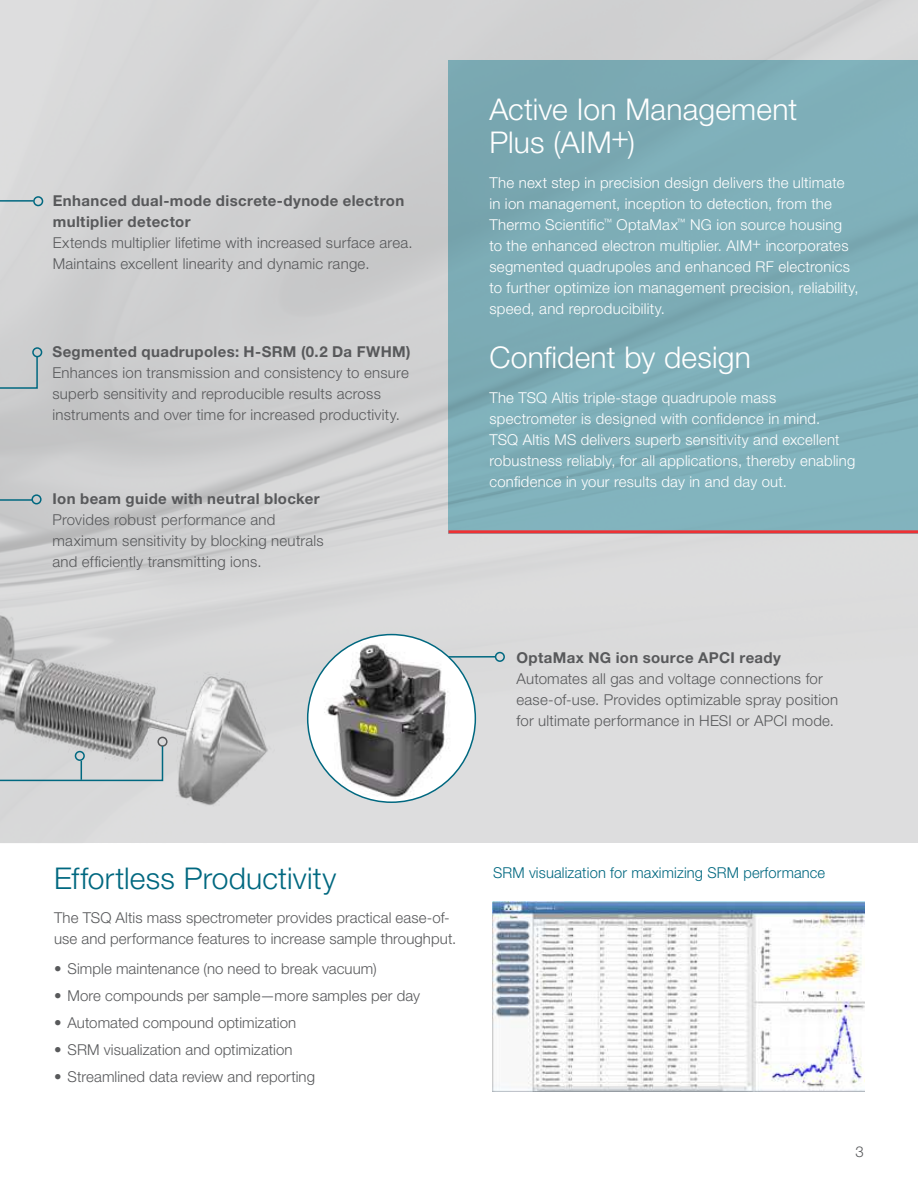
<style>
.page{position:relative;width:918px;height:1188px;background:#fff}
.page>*{position:absolute;margin:0;border:0;box-sizing:border-box;transform-origin:0 0}
.t1{font:300 30px/33px "Helvetica Neue LT Std";letter-spacing:.005em;color:#fff}
.t2{font:300 30px "Helvetica Neue LT Std";letter-spacing:.005em;color:#006880}
.t3{font:300 15px/21px "Helvetica Neue LT Std";letter-spacing:.015em;color:#58595b}
.t4{font:300 15px/21px "Helvetica Neue LT Std";letter-spacing:.015em;color:#fff}
.t5{font:700 15px/21px "Helvetica Neue LT Std";letter-spacing:.025em;color:#58595b}
.t6{font:300 15px "Helvetica Neue LT Std";letter-spacing:.01em;color:#006880}
</style>
<div class="page">
<div style="left:0;top:0;width:918px;height:843px;background:#dbdbdc"></div>
<div style="left:448px;top:60px;width:470px;height:473px;background:#7eaeb8"></div>
<hr style="left:448px;top:530px;width:470px;height:3px;background:#ee3134">
<img style="left:0;top:186px;width:453px;height:619px">
<div style="left:32px;top:347px;width:10px;height:10px;border:2px solid #006880;border-radius:50%"></div>
<svg style="left:0;top:355px;width:39px;height:35px"></svg>
<div style="left:33px;top:196px;width:10px;height:10px;border:2px solid #006880;border-radius:50%"></div>
<hr style="left:0;top:200px;width:34px;height:2px;background:#006880">
<svg style="left:0;top:498px;width:34px;height:126px"></svg>
<div style="left:31px;top:494px;width:11px;height:10px;border:2px solid #006880;border-radius:50%"></div>
<div style="left:495px;top:652px;width:10px;height:10px;border:2px solid #006880;border-radius:50%"></div>
<hr style="left:381px;top:656px;width:115px;height:2px;background:#006880">
<div style="left:308px;top:635px;width:167px;height:167px;background:#fff;border-radius:50%"></div>
<img style="left:316px;top:644px;width:156px;height:156px">
<div style="left:157px;top:737px;width:11px;height:10px;border:2px solid #58595b;border-radius:50%"></div>
<svg style="left:0;top:745px;width:164px;height:37px"></svg>
<img style="left:493px;top:901px;width:371px;height:190px">
<p class="t5" style="left:53px;top:190px;width:353px">Enhanced dual-mode discrete-dynode electron multiplier detector</p>
<p class="t3" style="left:53px;top:232px;width:361px">Extends multiplier lifetime with increased surface area.<br>Maintains excellent linearity and dynamic range.</p>
<p class="t5" style="left:53px;top:341px;width:360px">Segmented quadrupoles: H-SRM (0.2 Da FWHM)</p>
<p class="t3" style="left:53px;top:362px;width:358px">Enhances ion transmission and consistency to ensure superb sensitivity and reproducible results across instruments and over time for increased productivity.</p>
<p class="t5" style="left:53px;top:488px;width:269px">Ion beam guide with neutral blocker</p>
<p class="t3" style="left:53px;top:509px;width:273px">Provides robust performance and maximum sensitivity by blocking neutrals and efficiently transmitting ions.</p>
<h1 class="t1" style="left:489px;top:93px;width:309px">Active Ion Management<br>Plus (AIM+)</h1>
<p class="t4" style="left:489px;top:172px;width:371px">The next step in precision design delivers the ultimate in ion management, inception to detection, from the Thermo Scientific<sup>™</sup> OptaMax<sup>™</sup> NG ion source housing<br>to the enhanced electron multiplier. AIM+ incorporates segmented quadrupoles and enhanced RF electronics to further optimize ion management precision, reliability, speed, and reproducibility.</p>
<h1 class="t1" style="left:489px;top:340px;width:263px">Confident by design</h1>
<p class="t4" style="left:489px;top:386px;width:367px">The TSQ Altis triple-stage quadrupole mass spectrometer is designed with confidence in mind.<br>TSQ Altis MS delivers superb sensitivity and excellent robustness reliably, for all applications, thereby enabling confidence in your results day in and day out.</p>
<p class="t5" style="left:516px;top:646px;width:266px">OptaMax NG ion source APCI ready</p>
<p class="t3" style="left:516px;top:667px;width:323px">Automates all gas and voltage connections for ease-of-use. Provides optimizable spray position for ultimate performance in HESI or APCI mode.</p>
<h1 class="t2" style="left:54px;top:860px;width:284px">Effortless Productivity</h1>
<p class="t3" style="left:54px;top:907px;width:404px">The TSQ Altis mass spectrometer provides practical ease-of&shy;use and performance features to increase sample throughput.</p>
<p class="t3" style="left:54px;top:958px;width:324px">• Simple maintenance (no need to break vacuum)</p>
<p class="t3" style="left:54px;top:985px;width:368px">• More compounds per sample—more samples per day</p>
<p class="t3" style="left:54px;top:1012px;width:244px">• Automated compound optimization</p>
<p class="t3" style="left:54px;top:1039px;width:240px">• SRM visualization and optimization</p>
<p class="t3" style="left:54px;top:1066px;width:263px">• Streamlined data review and reporting</p>
<p class="t6" style="left:493px;top:863px;width:334px">SRM visualization for maximizing SRM performance</p>
<p class="t3" style="left:856px;top:1140px;width:10px">3</p>
</div>
